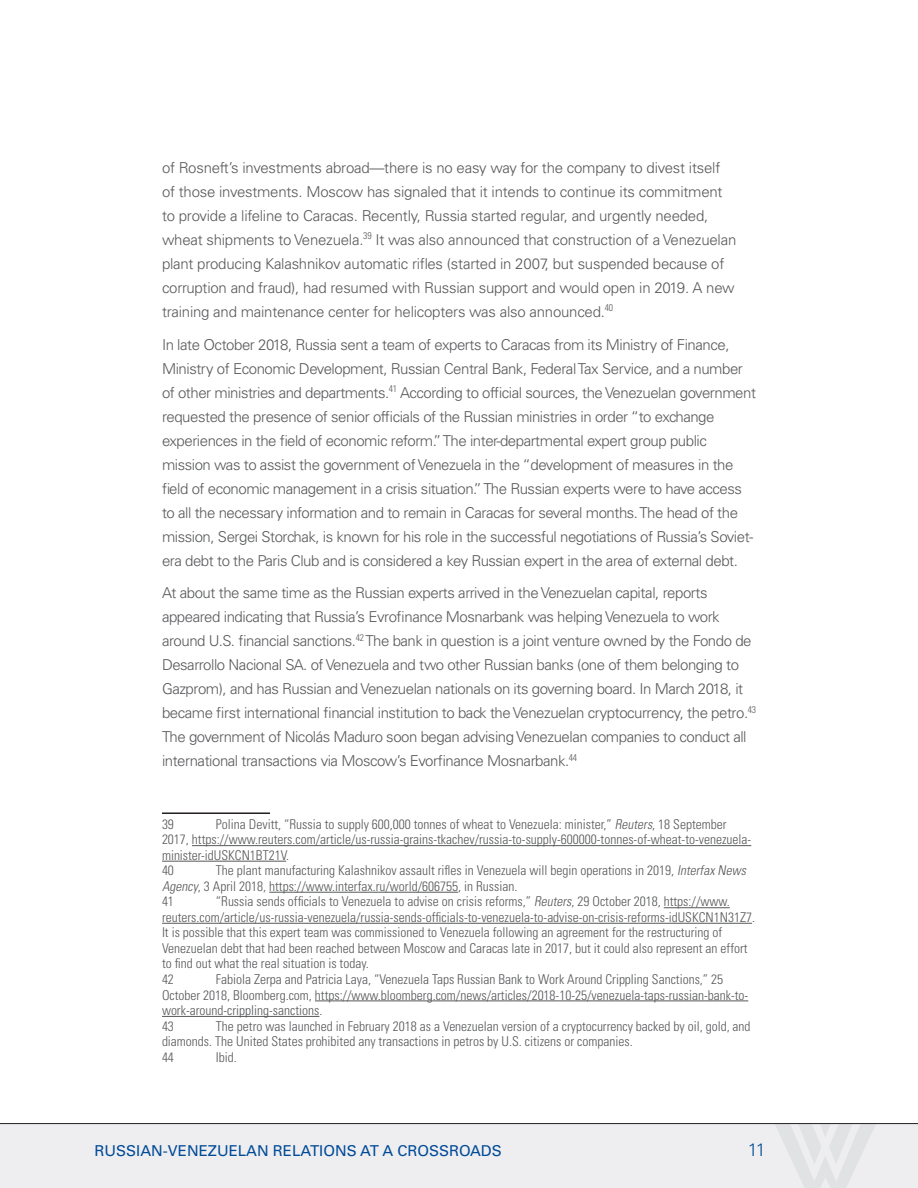
<style>
.page{position:relative;width:918px;height:1188px;background:#fff}
.page>*{position:absolute;margin:0;border:0;box-sizing:border-box;transform-origin:0 0}
.t1{font:300 18px "Univers LT Std";color:#004a97}
.body{font:300 15px/24px "Univers LT Std";letter-spacing:-.03em;color:#57585a}
.t2{font:15px "Univers LT Std";color:#004a97}
.Endnote_text{font:300 condensed 13.5px/15.6px "Univers LT Std";color:#57585a}
.s1{font-style:italic}
</style>
<div class="page">
<div style="left:0;top:1124px;width:918px;height:64px;background:#eeeef0"></div>
<svg style="left:774px;top:1124px;width:102px;height:64px"></svg>
<hr style="left:0;top:1123px;width:918px;height:1px;background:#231f20">
<hr style="left:162px;top:812px;width:108px;height:2px;background:#231f20">
<hr style="left:192px;top:845px;width:559px;height:1px;background:#57585a">
<hr style="left:162px;top:861px;width:124px;height:1px;background:#57585a">
<hr style="left:269px;top:892px;width:189px;height:1px;background:#57585a">
<hr style="left:664px;top:907px;width:66px;height:1px;background:#57585a">
<hr style="left:162px;top:923px;width:590px;height:1px;background:#57585a">
<hr style="left:315px;top:1001px;width:433px;height:1px;background:#57585a">
<hr style="left:162px;top:1016px;width:157px;height:1px;background:#57585a">
<p class="body" style="left:162px;top:156px;width:576px">of Rosneft’s investments abroad—there is no easy way for the company to divest itself of those investments. Moscow has signaled that it intends to continue its commitment to provide a lifeline to Caracas. Recently, Russia started regular, and urgently needed, wheat shipments to Venezuela.<sup>39</sup> It was also announced that construction of a Venezuelan plant producing Kalashnikov automatic rifles (started in 2007, but suspended because of corruption and fraud), had resumed with Russian support and would open in 2019. A new training and maintenance center for helicopters was also announced.<sup>40</sup></p>
<p class="body" style="left:162px;top:332px;width:596px">In late October 2018, Russia sent a team of experts to Caracas from its Ministry of Finance, Ministry of Economic Development, Russian Central Bank, Federal Tax Service, and a number of other ministries and departments.<sup>41</sup> According to official sources, the Venezuelan government requested the presence of senior officials of the Russian ministries in order “to exchange experiences in the field of economic reform.” The inter-departmental expert group public mission was to assist the government of Venezuela in the “development of measures in the field of economic management in a crisis situation.” The Russian experts were to have access to all the necessary information and to remain in Caracas for several months. The head of the mission, Sergei Storchak, is known for his role in the successful negotiations of Russia’s Soviet&shy;era debt to the Paris Club and is considered a key Russian expert in the area of external debt.</p>
<p class="body" style="left:162px;top:581px;width:596px">At about the same time as the Russian experts arrived in the Venezuelan capital, reports appeared indicating that Russia’s Evrofinance Mosnarbank was helping Venezuela to work around U.S. financial sanctions.<sup>42</sup> The bank in question is a joint venture owned by the Fondo de Desarrollo Nacional SA. of Venezuela and two other Russian banks (one of them belonging to Gazprom), and has Russian and Venezuelan nationals on its governing board. In March 2018, it became first international financial institution to back the Venezuelan cryptocurrency, the petro.<sup>43<br></sup>The government of Nicolás Maduro soon began advising Venezuelan companies to conduct all international transactions via Moscow’s Evorfinance Mosnarbank.<sup>44</sup></p>
<p class="Endnote_text" style="left:162px;top:816px;width:591px;text-indent:54px">Polina Devitt, “Russia to supply 600,000 tonnes of wheat to Venezuela: minister,” <span class="s1">Reuters</span>, 18 September<br>2017, https://www.reuters.com/article/us-russia-grains-tkachev/russia-to-supply-600000-tonnes-of-wheat-to-venezuela&shy;minister-idUSKCN1BT21V.</p>
<p class="Endnote_text" style="left:162px;top:863px;width:13px">40</p>
<p class="Endnote_text" style="left:162px;top:816px;width:13px">39</p>
<p class="Endnote_text" style="left:162px;top:863px;width:589px;text-indent:54px">The plant manufacturing Kalashnikov assault rifles in Venezuela will begin operations in 2019, <span class="s1">InterfaxNews<br>Agency</span>, 3 April 2018, https://www.interfax.ru/world/606755, in Russian.</p>
<p class="Endnote_text" style="left:162px;top:894px;width:13px">41</p>
<p class="Endnote_text" style="left:162px;top:894px;width:595px;text-indent:54px">“Russia sends officials to Venezuela to advise on crisis reforms,” <span class="s1">Reuters</span>, 29 October 2018, https://www. reuters.com/article/us-russia-venezuela/russia-sends-officials-to-venezuela-to-advise-on-crisis-reforms-idUSKCN1N31Z7.<br>It is possible that this expert team was commissioned to Venezuela following an agreement for the restructuring of Venezuelan debt that had been reached between Moscow and Caracas late in 2017, but it could also represent an effort to find out what the real situation is today.</p>
<p class="Endnote_text" style="left:162px;top:971px;width:13px">42</p>
<p class="Endnote_text" style="left:162px;top:971px;width:588px;text-indent:54px">Fabiola Zerpa and Patricia Laya, “Venezuela Taps Russian Bank to Work Around Crippling Sanctions,” 25<br>October 2018, Bloomberg.com, https://www.bloomberg.com/news/articles/2018-10-25/venezuela-taps-russian-bank-to&shy;work-around-crippling-sanctions.</p>
<p class="Endnote_text" style="left:162px;top:1018px;width:13px">43</p>
<p class="Endnote_text" style="left:162px;top:1018px;width:590px;text-indent:54px">The petro was launched in February 2018 as a Venezuelan version of a cryptocurrency backed by oil, gold, and diamonds. The United States prohibited any transactions in petros by U.S. citizens or companies.</p>
<p class="Endnote_text" style="left:162px;top:1049px;width:13px">44</p>
<p class="Endnote_text" style="left:216px;top:1049px;width:22px">Ibid.</p>
<p class="t2" style="left:94px;top:1141px;width:409px">RUSSIAN-VENEZUELAN RELATIONS AT A CROSSROADS</p>
<p class="t1" style="left:748px;top:1139px;width:19px">11</p>
</div>
